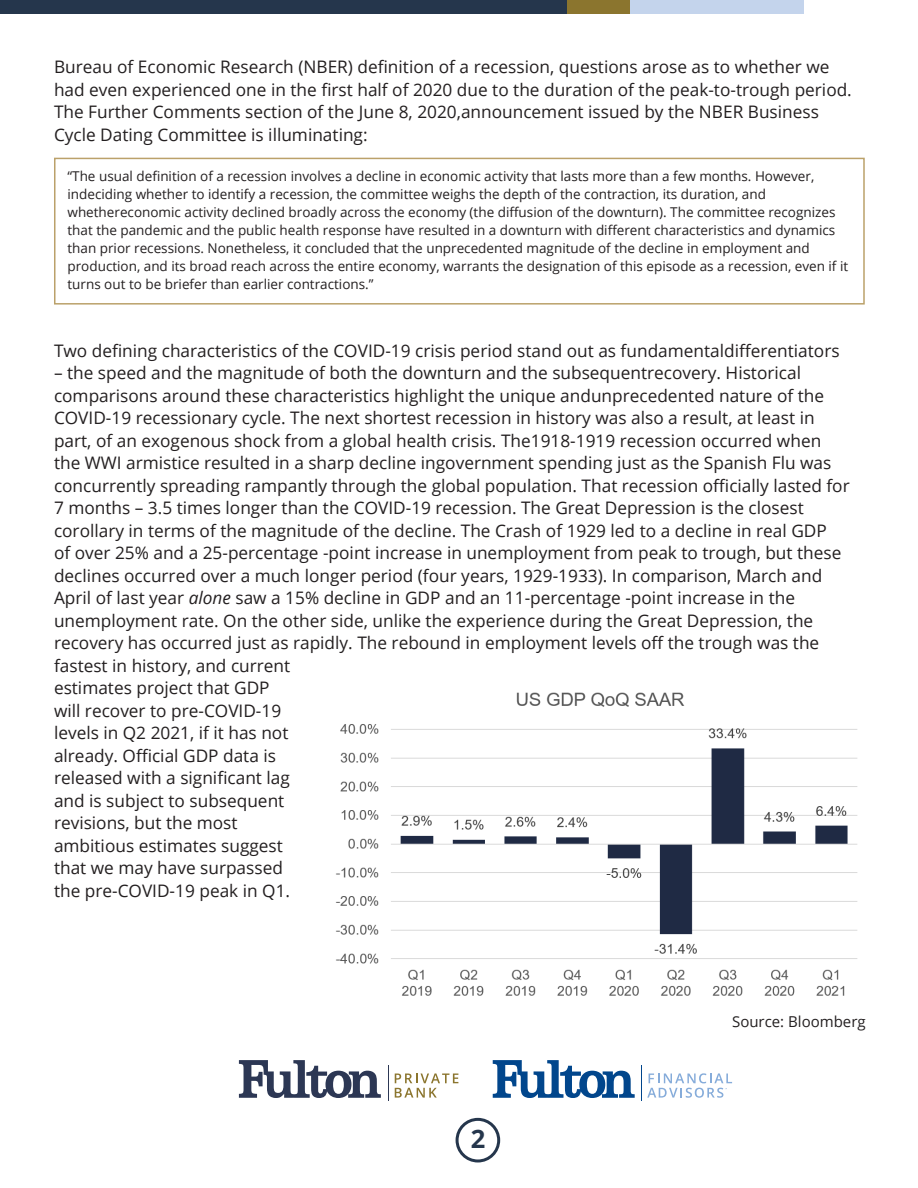
<style>
.page{position:relative;width:918px;height:1188px;background:#fff}
.page>*{position:absolute;margin:0;border:0;box-sizing:border-box;transform-origin:0 0}
.t1{font:700 25.5px "Open Sans";color:#25364c}
.t2{font:17.25px/22.5px "Open Sans";color:#231f20}
.t3{font:15px "Open Sans";color:#231f20}
.t4{font:13.5px/18px "Open Sans";color:#231f20}
.s1{font-style:italic}
</style>
<div class="page">
<svg style="left:493px;top:1060px;width:142px;height:38px"></svg>
<svg style="left:647px;top:1073px;width:85px;height:25px"></svg>
<hr style="left:641px;top:1066px;width:1px;height:35px;background:#01468c">
<svg style="left:239px;top:1060px;width:142px;height:38px"></svg>
<svg style="left:395px;top:1073px;width:63px;height:25px"></svg>
<hr style="left:389px;top:1066px;width:1px;height:35px;background:#2c3754">
<div style="left:456px;top:1118px;width:44px;height:44px;border:3px solid #25364c;border-radius:50%"></div>
<div style="left:630px;top:0;width:174px;height:14px;background:#c4d4ec"></div>
<div style="left:567px;top:0;width:63px;height:14px;background:#8b752e"></div>
<div style="left:0;top:0;width:567px;height:14px;background:#25364c"></div>
<img style="left:336px;top:692px;width:522px;height:304px">
<div style="left:54px;top:158px;width:811px;height:147px;border:2px solid #bba16a"></div>
<p class="t2" style="left:54px;top:55px;width:799px">Bureau of Economic Research (NBER) definition of a recession, questions arose as to whether we had even experienced one in the first half of 2020 due to the duration of the peak-to-trough period.<br>The Further Comments section of the June 8, 2020,announcement issued by the NBER Business Cycle Dating Committee is illuminating:</p>
<p class="t4" style="left:68px;top:167px;width:782px">“The usual definition of a recession involves a decline in economic activity that lasts more than a few months. However, indeciding whether to identify a recession, the committee weighs the depth of the contraction, its duration, and whethereconomic activity declined broadly across the economy (the diffusion of the downturn). The committee recognizes that the pandemic and the public health response have resulted in a downturn with different characteristics and dynamics than prior recessions. Nonetheless, it concluded that the unprecedented magnitude of the decline in employment and production, and its broad reach across the entire economy, warrants the designation of this episode as a recession, even if it turns out to be briefer than earlier contractions.”</p>
<p class="t2" style="left:54px;top:339px;width:787px">Two defining characteristics of the COVID-19 crisis period stand out as fundamentaldifferentiators</p>
<p class="t2" style="left:54px;top:361px;width:797px">– the speed and the magnitude of both the downturn and the subsequentrecovery. Historical comparisons around these characteristics highlight the unique andunprecedented nature of the COVID-19 recessionary cycle. The next shortest recession in history was also a result, at least in part, of an exogenous shock from a global health crisis. The1918-1919 recession occurred when the WWI armistice resulted in a sharp decline ingovernment spending just as the Spanish Flu was concurrently spreading rampantly through the global population. That recession officially lasted for 7 months – 3.5 times longer than the COVID-19 recession. The Great Depression is the closest corollary in terms of the magnitude of the decline. The Crash of 1929 led to a decline in real GDP<br>of over 25% and a 25-percentage -point increase in unemployment from peak to trough, but these declines occurred over a much longer period (four years, 1929-1933). In comparison, March and April of last year <span class="s1">alone</span> saw a 15% decline in GDP and an 11-percentage -point increase in the unemployment rate. On the other side, unlike the experience during the Great Depression, the recovery has occurred just as rapidly. The rebound in employment levels off the trough was the fastest in history, and current<br>estimates project that GDP<br>will recover to pre-COVID-19<br>levels in Q2 2021, if it has not<br>already. Official GDP data is<br>released with a significant lag<br>and is subject to subsequent<br>revisions, but the most<br>ambitious estimates suggest<br>that we may have surpassed<br>the pre-COVID-19 peak in Q1.</p>
<p class="t1" style="left:471px;top:1121px;width:16px">2</p>
<p class="t3" style="left:732px;top:1011px;width:135px">Source: Bloomberg</p>
</div>
